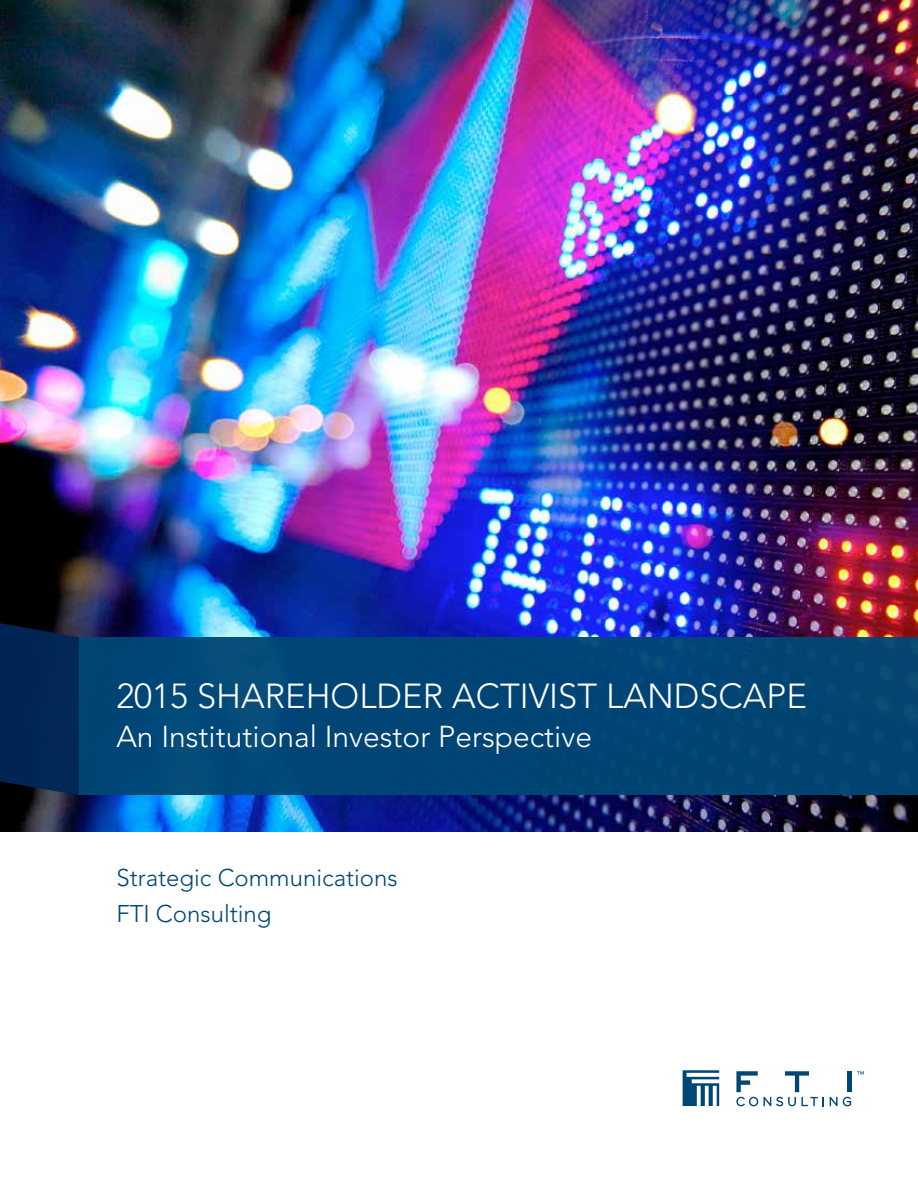
<style>
.page{position:relative;width:918px;height:1188px;background:#fff}
.page>*{position:absolute;margin:0;border:0;box-sizing:border-box;transform-origin:0 0}
.t1{font:300 34.5px "Avenir LT Std";color:#fff}
.t2{font:300 30px "Avenir LT Std";color:#fff}
.t3{font:300 24px/36px "Avenir LT Std";color:#004775}
</style>
<div class="page">
<img style="left:0;top:0;width:918px;height:832px">
<svg style="left:683px;top:1070px;width:36px;height:36px"></svg>
<svg style="left:830px;top:1097px;width:21px;height:9px"></svg>
<svg style="left:857px;top:1071px;width:7px;height:4px"></svg>
<hr style="left:847px;top:1071px;width:4px;height:21px;background:#004775">
<svg style="left:736px;top:1071px;width:88px;height:35px"></svg>
<div style="left:78px;top:637px;width:840px;height:158px;background:#004775"></div>
<svg style="left:0;top:616px;width:79px;height:179px;background:#03244e"></svg>
<h1 class="t1" style="left:116px;top:676px;width:692px">2015 Shareholder Activist Landscape</h1>
<p class="t2" style="left:116px;top:719px;width:477px">An I nstitutional I nvestor Perspective</p>
<p class="t3" style="left:116px;top:860px;width:283px">Strategic Communications<br>FTI Consulting</p>
</div>
